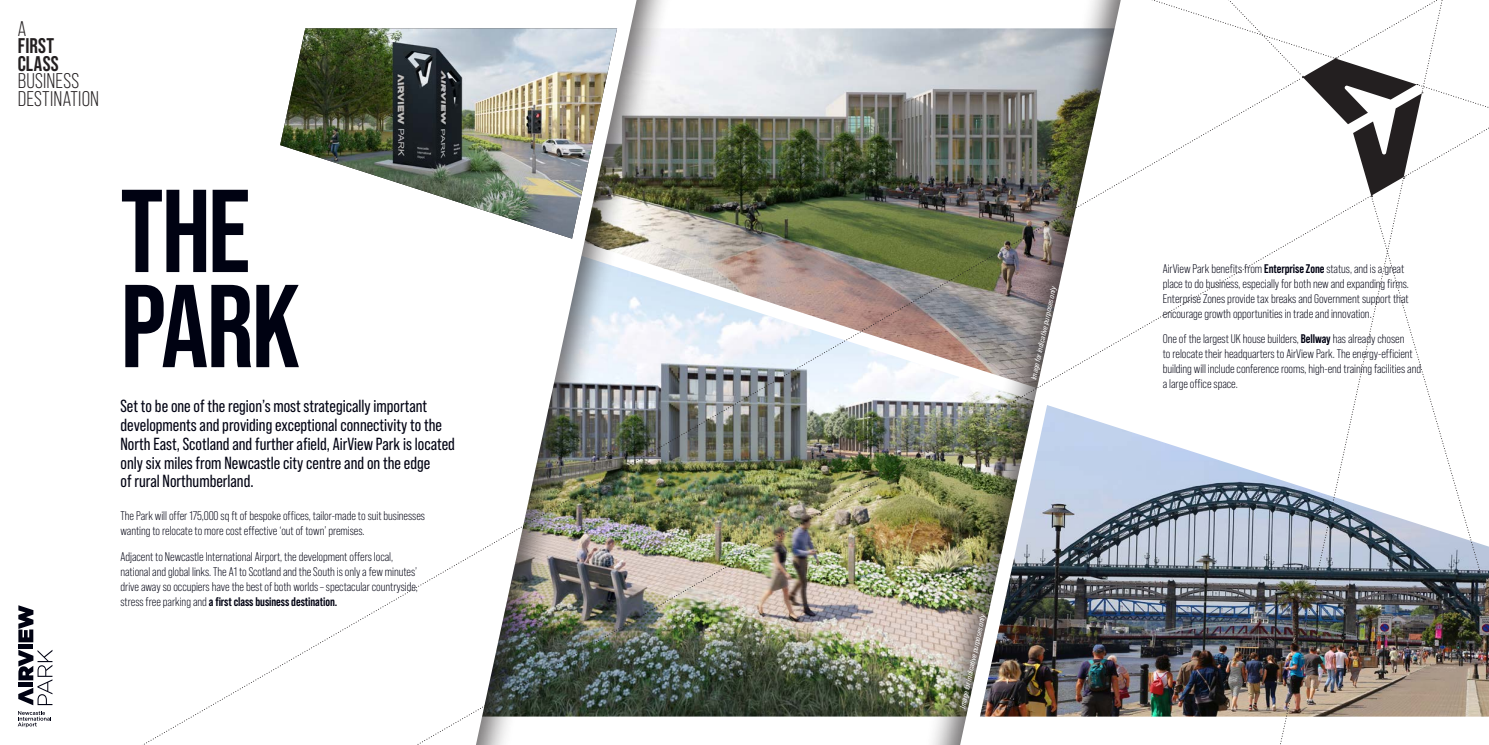
<style>
.page{position:relative;width:1489px;height:745px;background:#fff}
.page>*{position:absolute;margin:0;border:0;box-sizing:border-box;transform-origin:0 0}
.t1{font:700 117.38px/95px "Bebas Neue Pro";letter-spacing:-.02em;color:#000212}
.t2{font:21.12px/17.5px "Bebas Neue Pro";letter-spacing:.01em;color:#231f20}
.t3{font:700 21.12px/17.5px "Bebas Neue Pro";letter-spacing:.015em;color:#231f20}
.t4{font:17.5px/18.8px "Bebas Neue Pro";color:#000212}
.t5{font:12.5px/15px "Bebas Neue Pro";letter-spacing:-.005em;color:#000212}
.t6{font:italic 7.5px "Aktiv Grotesk Cd";color:#fff}
.s1{font-weight:700}
</style>
<div class="page">
<img style="left:1403px;top:547px;width:85px;height:170px">
<img style="left:1301px;top:235px;width:102px;height:482px">
<img style="left:17px;top:77px;width:1284px;height:667px">
<svg style="left:295px;top:0;width:1007px;height:76px"></svg>
<svg style="left:1302px;top:0;width:186px;height:547px"></svg>
<svg style="left:18px;top:710px;width:33px;height:16px"></svg>
<div style="left:18px;top:643px;width:15px;height:5px;background:#000212"></div>
<svg style="left:18px;top:605px;width:15px;height:37px"></svg>
<svg style="left:18px;top:649px;width:34px;height:55px"></svg>
<h2 class="t2" style="left:18px;top:19px;width:10px">A</h2>
<h2 class="t3" style="left:18px;top:37px;width:43px">FIRST<br>CLASS</h2>
<h2 class="t2" style="left:18px;top:72px;width:83px">BUSINESS<br>DESTINATION</h2>
<h1 class="t1" style="left:120px;top:182px;width:181px">THE<br>PARK</h1>
<p class="t4" style="left:120px;top:396px;width:336px">Set to be one of the region’s most strategically important developments and providing exceptional connectivity to the North East, Scotland and further afield, AirView Park is located only six miles from Newcastle city centre and on the edge<br>of rural Northumberland.</p>
<p class="t5" style="left:120px;top:508px;width:306px">The Park will offer 175,000 sq ft of bespoke offices, tailor-made to suit businesses wanting to relocate to more cost effective ‘out of town’ premises.</p>
<p class="t5" style="left:120px;top:548px;width:299px">Adjacent to Newcastle International Airport, the development offers local, national and global links. The A1 to Scotland and the South is only a few minutes’ drive away so occupiers have the best of both worlds – spectacular countryside, stress free parking and <span class="s1">a first class business destination.</span></p>
<p class="t6" style="left:1029px;top:378px;width:97px;rotate:-78deg">Image for indicative purposes only</p>
<p class="t6" style="left:958px;top:706px;width:97px;rotate:-78deg">Image for indicative purposes only</p>
<p class="t5" style="left:1162px;top:261px;width:248px">AirView Park benefits from <span class="s1">Enterprise Zone</span> status, and is a great place to do business, especially for both new and expanding firms.<br>Enterprise Zones provide tax breaks and Government support that encourage growth opportunities in trade and innovation.</p>
<p class="t5" style="left:1162px;top:331px;width:260px">One of the largest UK house builders, <span class="s1">Bellway</span> has already chosen<br>to relocate their headquarters to AirView Park. The energy-efficient building will include conference rooms, high-end training facilities and a large office space.</p>
</div>
